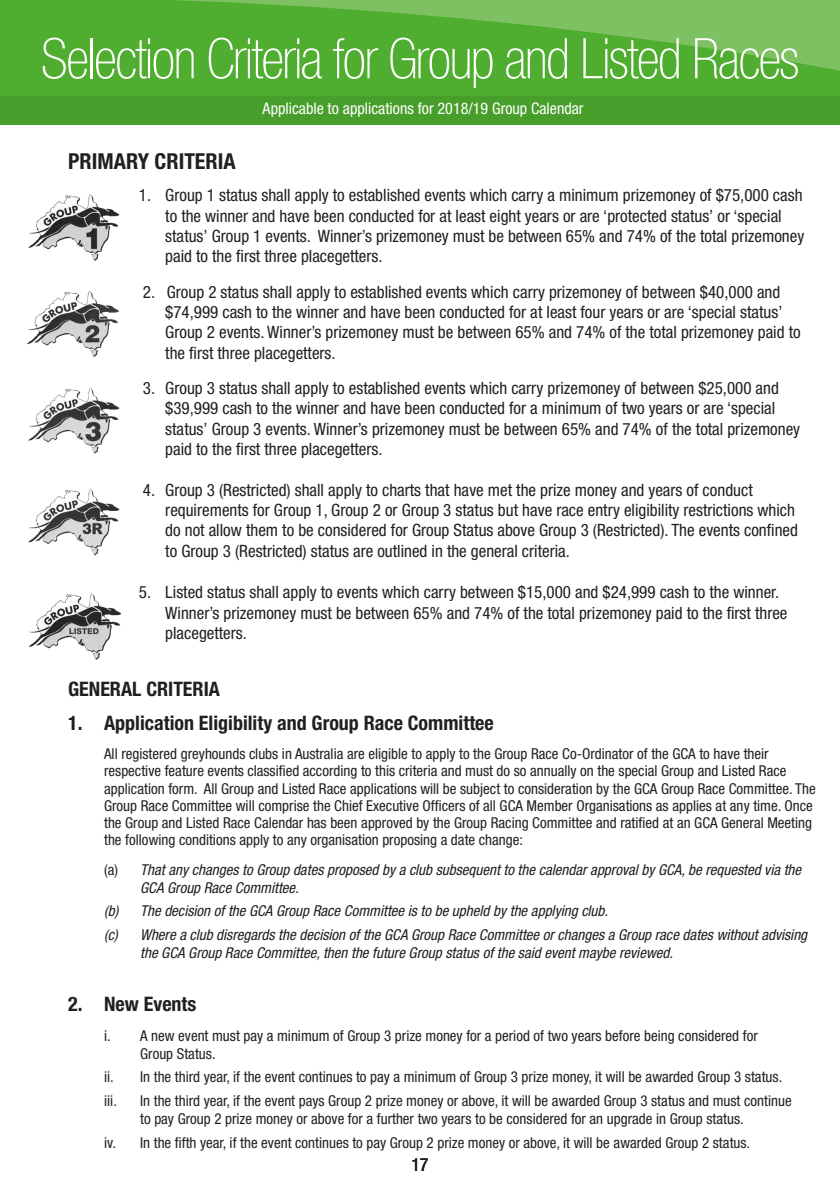
<style>
.page{position:relative;width:840px;height:1191px;background:#fff}
.page>*{position:absolute;margin:0;border:0;box-sizing:border-box;transform-origin:0 0}
.t1{font:100 condensed 56px "Helvetica Neue";letter-spacing:-.03em;color:#fff}
.t2{font:700 condensed 22px "Helvetica Neue";color:#231f20}
.t3{font:700 condensed 20px "Helvetica Neue";color:#231f20}
.t4{font:condensed 18px "Helvetica Neue";color:#231f20}
.t5{font:condensed 17px/20.4px "Helvetica Neue";color:#231f20}
.t6{font:condensed 16px "Helvetica Neue";color:#fff}
.t7{font:condensed 15px/17.2px "Helvetica Neue";color:#231f20}
.t8{font:italic condensed 15px/18px "Helvetica Neue";color:#231f20}
.s1{font-style:normal}
</style>
<div class="page">
<div style="left:0;top:0;width:839px;height:125px;background:#4fad2f"></div>
<svg style="left:174px;top:0;width:665px;height:71px"></svg>
<img style="left:28px;top:194px;width:92px;height:67px">
<img style="left:27px;top:291px;width:92px;height:66px">
<img style="left:28px;top:388px;width:92px;height:66px">
<img style="left:28px;top:593px;width:94px;height:67px">
<div style="left:0;top:96px;width:839px;height:29px;background:#489e2b"></div>
<img style="left:28px;top:489px;width:92px;height:67px">
<h1 class="t1" style="left:41px;top:27px;width:759px">Selection Criteria for Group and Listed Races</h1>
<p class="t6" style="left:262px;top:99px;width:322px">Applicable to applications for 2018/19 Group Calendar</p>
<p class="t2" style="left:68px;top:148px;width:169px">PRIMARY CRITERIA</p>
<p class="t5" style="left:165px;top:185px;width:640px;text-indent:-26px">1. Group 1 status shall apply to established events which carry a minimum prizemoney of $75,000 cash to the winner and have been conducted for at least eight years or are ‘protected status’ or ‘special status’ Group 1 events. Winner’s prizemoney must be between 65% and 74% of the total prizemoney paid to the first three placegetters.</p>
<p class="t5" style="left:165px;top:281px;width:636px;text-indent:-22px">2. Group 2 status shall apply to established events which carry prizemoney of between $40,000 and $74,999 cash to the winner and have been conducted for at least four years or are ‘special status’ Group 2 events. Winner’s prizemoney must be between 65% and 74% of the total prizemoney paid to the first three placegetters.</p>
<p class="t5" style="left:165px;top:378px;width:636px;text-indent:-22px">3. Group 3 status shall apply to established events which carry prizemoney of between $25,000 and $39,999 cash to the winner and have been conducted for a minimum of two years or are ‘special status’ Group 3 events. Winner’s prizemoney must be between 65% and 74% of the total prizemoney paid to the first three placegetters.</p>
<p class="t5" style="left:165px;top:479px;width:633px;text-indent:-22px">4. Group 3 (Restricted) shall apply to charts that have met the prize money and years of conduct requirements for Group 1, Group 2 or Group 3 status but have race entry eligibility restrictions which do not allow them to be considered for Group Status above Group 3 (Restricted). The events confined to Group 3 (Restricted) status are outlined in the general criteria.</p>
<p class="t5" style="left:165px;top:582px;width:623px;text-indent:-26px">5. Listed status shall apply to events which carry between $15,000 and $24,999 cash to the winner.<br>Winner’s prizemoney must be between 65% and 74% of the total prizemoney paid to the first three placegetters.</p>
<p class="t3" style="left:68px;top:677px;width:153px">GENERAL CRITERIA</p>
<p class="t3" style="left:68px;top:711px;width:427px">1. Application Eligibility and Group Race Committee</p>
<p class="t7" style="left:104px;top:745px;width:712px">All registered greyhounds clubs in Australia are eligible to apply to the Group Race Co-Ordinator of the GCA to have their respective feature events classified according to this criteria and must do so annually on the special Group and Listed Race application form. All Group and Listed Race applications will be subject to consideration by the GCA Group Race Committee. The Group Race Committee will comprise the Chief Executive Officers of all GCA Member Organisations as applies at any time. Once the Group and Listed Race Calendar has been approved by the Group Racing Committee and ratified at an GCA General Meeting the following conditions apply to any organisation proposing a date change:</p>
<p class="t8" style="left:140px;top:860px;width:662px;text-indent:-36px"><span class="s1">(a)</span> That any changes to Group dates proposed by a club subsequent to the calendar approval by GCA, be requested via the<br>GCA Group Race Committee.</p>
<p class="t8" style="left:104px;top:899px;width:704px;line-height:23.6px">(b) The decision of the GCA Group Race Committee is to be upheld by the applying club.<br>(c) Where a club disregards the decision of the GCA Group Race Committee or changes a Group race dates without advising</p>
<p class="t8" style="left:140px;top:943px;width:534px">the GCA Group Race Committee, then the future Group status of the said event maybe reviewed.</p>
<p class="t3" style="left:68px;top:992px;width:130px">2. New Events</p>
<p class="t7" style="left:140px;top:1026px;width:618px;line-height:18px;text-indent:-36px">i. A new event must pay a minimum of Group 3 prize money for a period of two years before being considered for<br>Group Status.</p>
<p class="t7" style="left:104px;top:1065px;width:679px;line-height:23.6px">ii. In the third year, if the event continues to pay a minimum of Group 3 prize money, it will be awarded Group 3 status. iii.</p>
<p class="t7" style="left:140px;top:1091px;width:652px;line-height:18px">In the third year, if the event pays Group 2 prize money or above, it will be awarded Group 3 status and must continue to pay Group 2 prize money or above for a further two years to be considered for an upgrade in Group status.</p>
<p class="t7" style="left:104px;top:1133px;width:647px">iv. In the fifth year, if the event continues to pay Group 2 prize money or above, it will be awarded Group 2 status.</p>
<p class="t4" style="left:411px;top:1154px;width:19px">17</p>
</div>
